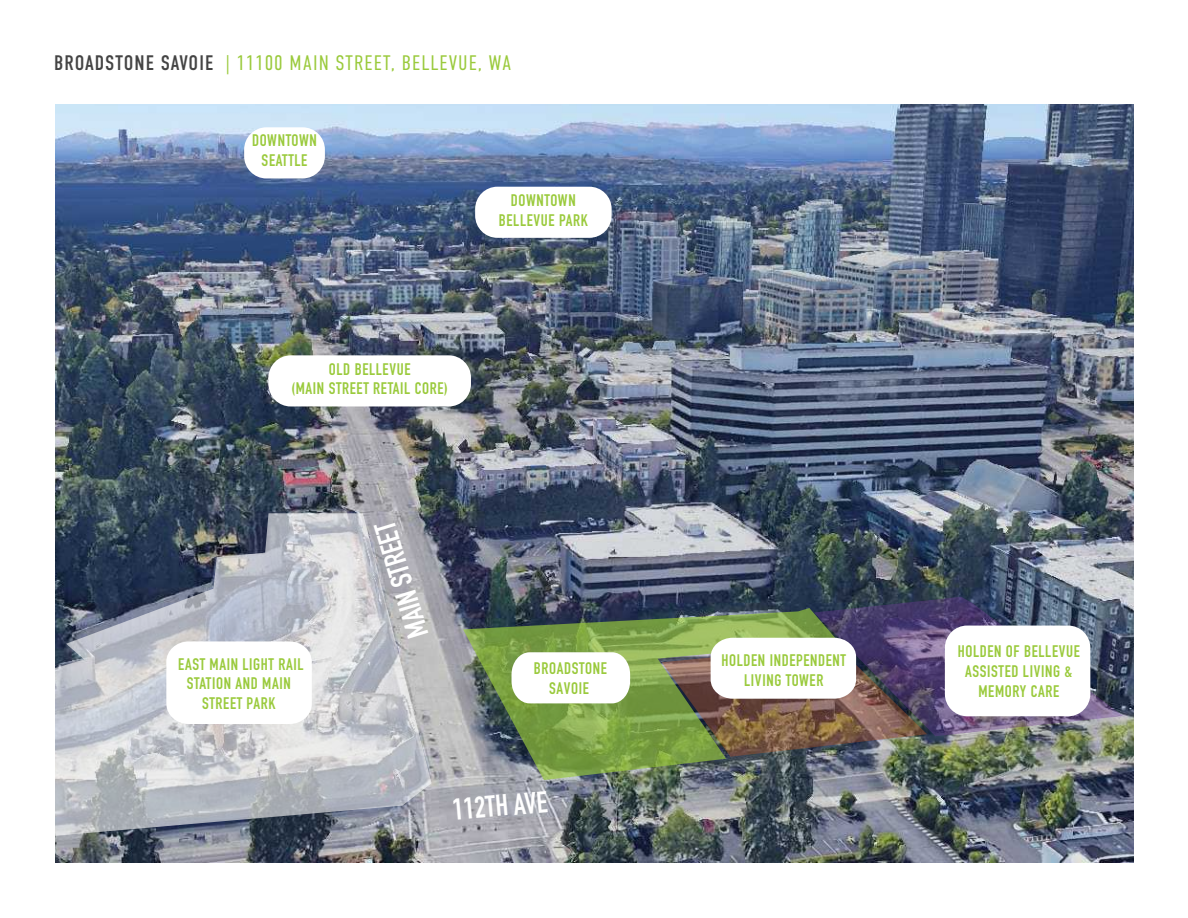
<style>
.page{position:relative;width:1188px;height:918px;background:#fff}
.page>*{position:absolute;margin:0;border:0;box-sizing:border-box;transform-origin:0 0}
.t1{font:700 29.7px "DIN Condensed";color:#fff}
.t2{font:300 21px "DIN Condensed";letter-spacing:.05em;color:#9aca3c}
.t3{font:700 16.5px/19.8px "DIN Condensed";letter-spacing:.04em;color:#9aca3c;text-align:center}
.s1{font-weight:400;color:#444}
</style>
<div class="page">
<img style="left:55px;top:105px;width:1079px;height:758px">
<svg style="left:55px;top:513px;width:377px;height:325px"></svg>
<svg style="left:463px;top:608px;width:376px;height:172px"></svg>
<div style="left:166px;top:641px;width:146px;height:83px;background:#fff;border-radius:21px"></div>
<svg style="left:512px;top:652px;width:118px;height:51px"></svg>
<img style="left:662px;top:597px;width:461px;height:160px">
<div style="left:945px;top:626px;width:145px;height:90px;background:#fff;border-radius:22px"></div>
<div style="left:268px;top:355px;width:203px;height:51px;background:#fff;border-radius:22px"></div>
<div style="left:475px;top:187px;width:137px;height:51px;background:#fff;border-radius:22px"></div>
<div style="left:244px;top:127px;width:81px;height:51px;background:#fff;border-radius:22px"></div>
<p class="t2" style="left:54px;top:51px;width:459px"><span class="s1">BROADSTONE SAVOIE</span> | 11100 MAIN STREET, BELLEVUE, WA</p>
<p class="t3" style="left:252px;top:131px;width:66px">DOWNTOWN<br>SEATTLE</p>
<p class="t3" style="left:499px;top:190px;width:90px">DOWNTOWN<br>BELLEVUE PARK</p>
<p class="t3" style="left:291px;top:359px;width:158px">OLD BELLEVUE<br>(MAIN STREET RETAIL CORE)</p>
<h1 class="t1" style="left:400px;top:643px;width:121px;rotate:-107deg">MAIN STREET</h1>
<p class="t3" style="left:178px;top:654px;width:127px">EAST MAIN LIGHT RAIL<br>STATION AND MAIN<br>STREET PARK</p>
<p class="t3" style="left:534px;top:659px;width:75px">BROADSTONE<br>SAVOIE</p>
<p class="t3" style="left:721px;top:650px;width:126px">HOLDEN INDEPENDENT<br>LIVING TOWER</p>
<p class="t3" style="left:958px;top:641px;width:124px">HOLDEN OF BELLEVUE<br>ASSISTED LIVING &amp;<br>MEMORY CARE</p>
<h1 class="t1" style="left:451px;top:790px;width:97px;rotate:-5deg">112TH AVE</h1>
</div>
